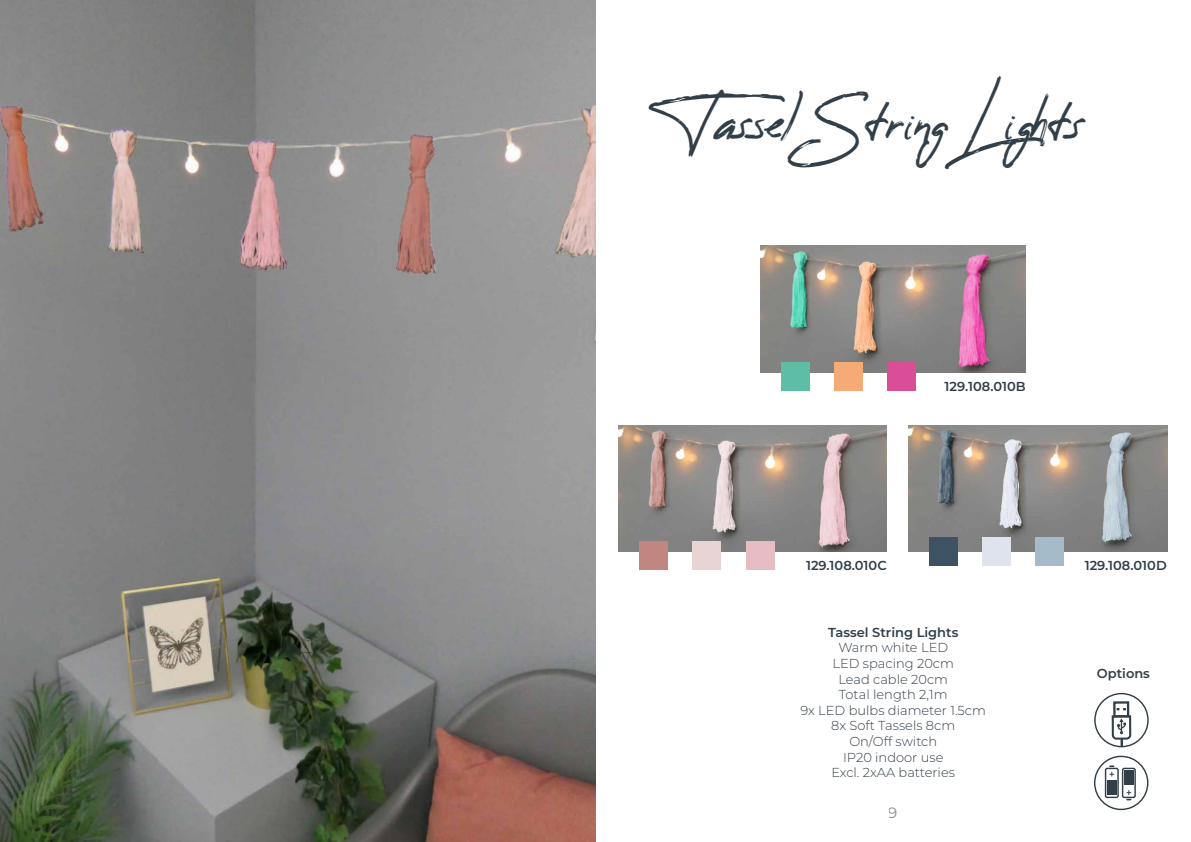
<style>
.page{position:relative;width:1191px;height:842px;background:#fff}
.page>*{position:absolute;margin:0;border:0;box-sizing:border-box;transform-origin:0 0}
.t1{font:44px "Reey";color:#323e48}
.t2{font:15px "Montserrat";color:#323e48}
.t3{font:300 13px/15.6px "Montserrat";color:#323e48;text-align:center}
.t4{font:600 13px "Montserrat";color:#323e48}
</style>
<div class="page">
<img style="left:760px;top:246px;width:265px;height:126px">
<img style="left:908px;top:425px;width:259px;height:127px">
<img style="left:619px;top:425px;width:267px;height:127px">
<div style="left:781px;top:362px;width:28px;height:28px;background:#5ebda5"></div>
<div style="left:887px;top:362px;width:28px;height:28px;background:#d94e96"></div>
<div style="left:834px;top:362px;width:28px;height:28px;background:#f5ab76"></div>
<div style="left:639px;top:542px;width:28px;height:28px;background:#c28680"></div>
<div style="left:746px;top:541px;width:28px;height:28px;background:#e8bcc3"></div>
<div style="left:692px;top:542px;width:28px;height:28px;background:#e8d4d3"></div>
<div style="left:929px;top:538px;width:28px;height:28px;background:#3e5263"></div>
<div style="left:1035px;top:538px;width:28px;height:28px;background:#a5bbc9"></div>
<div style="left:982px;top:538px;width:28px;height:28px;background:#dfe3ed"></div>
<img style="left:0;top:0;width:595px;height:842px">
<svg style="left:1110px;top:692px;width:22px;height:56px"></svg>
<div style="left:1094px;top:756px;width:54px;height:54px;border:1px solid #323e48;border-radius:50%"></div>
<div style="left:1104px;top:768px;width:14px;height:30px;border:1px solid #323e48;border-radius:2px"></div>
<div style="left:1107px;top:780px;width:9px;height:15px;background:#323e48"></div>
<svg style="left:1109px;top:765px;width:5px;height:11px"></svg>
<div style="left:1121px;top:768px;width:14px;height:30px;border:1px solid #323e48;border-radius:2px"></div>
<div style="left:1124px;top:770px;width:9px;height:15px;background:#323e48"></div>
<svg style="left:1126px;top:790px;width:5px;height:10px"></svg>
<h1 class="t1" style="left:670px;top:99px;width:419px">Tassel String Lights</h1>
<p class="t4" style="left:944px;top:377px;width:83px">129.108.010B</p>
<p class="t4" style="left:806px;top:556px;width:82px">129.108.010C</p>
<p class="t4" style="left:1084px;top:556px;width:83px">129.108.010D</p>
<p class="t4" style="left:828px;top:623px;width:132px">Tassel String Lights</p>
<p class="t3" style="left:800px;top:640px;width:187px">Warm white LED<br>LED spacing 20cm<br>Lead cable 20cm<br>Total length 2,1m<br>9x LED bulbs diameter 1.5cm<br>8x Soft Tassels 8cm<br>On/Off switch<br>IP20 indoor use<br>Excl. 2xAA batteries</p>
<p class="t2" style="left:888px;top:803px;width:11px">9</p>
<p class="t4" style="left:1096px;top:664px;width:55px">Options</p>
</div>
